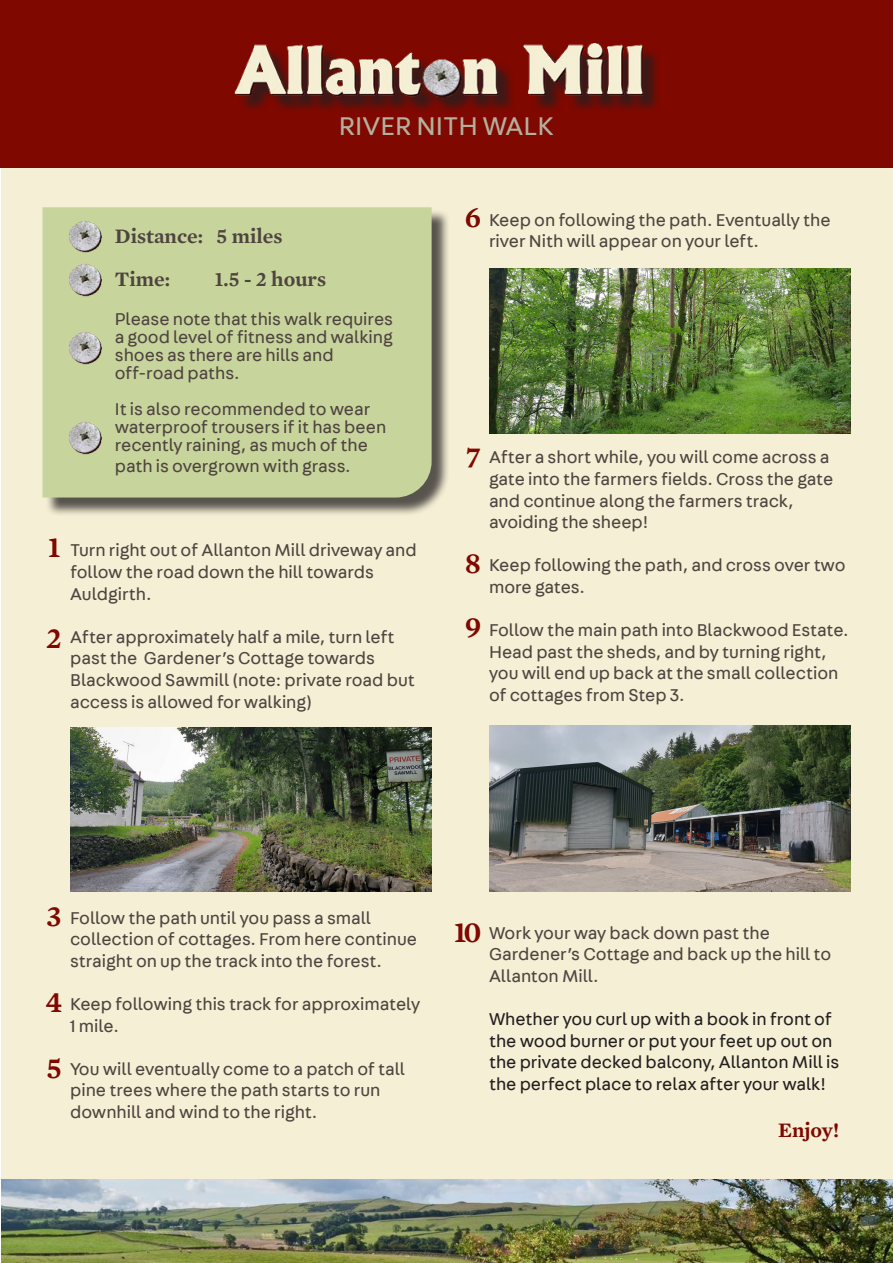
<style>
.page{position:relative;width:893px;height:1263px;background:#fff}
.page>*{position:absolute;margin:0;border:0;box-sizing:border-box;transform-origin:0 0}
.t1{font:600 30px "Mercury Text G2";color:#7f0800}
.t2{font:27px "Fabriga";color:#b4af9e}
.t3{font:600 21px "Mercury Text G2";color:#4f4440}
.t4{font:600 21px "Mercury Text G2";color:#7f0800}
.t5{font:18px/21.6px "Fabriga";color:#4f4440}
.t6{font:18px/21.6px "Fabriga";color:#231f20}
</style>
<div class="page">
<div style="left:1px;top:0;width:892px;height:1263px;background:#f5efd5"></div>
<div style="left:0;top:0;width:893px;height:168px;background:#7f0800"></div>
<img style="left:234px;top:43px;width:423px;height:68px">
<img style="left:1px;top:1179px;width:892px;height:84px">
<div style="left:45px;top:210px;width:405px;height:306px;background:#231f20;opacity:.75"></div>
<div style="left:43px;top:207px;width:389px;height:290px;background:#c7d49b"></div>
<img style="left:66px;top:219px;width:40px;height:39px">
<img style="left:66px;top:262px;width:39px;height:39px">
<img style="left:66px;top:331px;width:40px;height:39px">
<img style="left:66px;top:420px;width:40px;height:39px">
<img style="left:70px;top:727px;width:362px;height:165px">
<img style="left:489px;top:269px;width:361px;height:164px">
<img style="left:489px;top:725px;width:361px;height:167px">
<p class="t2" style="left:339px;top:109px;width:217px">RIVER NITH WALK</p>
<p class="t3" style="left:115px;top:223px;width:169px">Distance: 5 miles</p>
<p class="t3" style="left:115px;top:266px;width:57px">Time:</p>
<p class="t3" style="left:215px;top:266px;width:113px">1.5 - 2 hours</p>
<p class="t5" style="left:115px;top:310px;width:280px;line-height:18px;text-align:justify">Please note that this walk requires a good level of fitness and walking shoes as there are hills and</p>
<p class="t5" style="left:115px;top:362px;width:126px">off-road paths.</p>
<p class="t5" style="left:115px;top:400px;width:273px;line-height:18px">It is also recommended to wear waterproof trousers if it has been recently raining, as much of the</p>
<p class="t5" style="left:115px;top:455px;width:237px">path is overgrown with grass.</p>
<p class="t1" style="left:48px;top:529px;width:14px">1</p>
<p class="t1" style="left:47px;top:620px;width:17px">2</p>
<p class="t5" style="left:70px;top:539px;width:348px">Turn right out of Allanton Mill driveway and follow the road down the hill towards</p>
<p class="t5" style="left:70px;top:582px;width:83px">Auldgirth.</p>
<p class="t5" style="left:70px;top:625px;width:326px">After approximately half a mile, turn left past the Gardener’s Cottage towards</p>
<p class="t5" style="left:70px;top:668px;width:346px">Blackwood Sawmill (note: private road but access is allowed for walking)</p>
<p class="t1" style="left:465px;top:199px;width:18px">6</p>
<p class="t5" style="left:489px;top:208px;width:343px">Keep on following the path. Eventually the river Nith will appear on your left.</p>
<p class="t1" style="left:466px;top:438px;width:16px">7</p>
<p class="t1" style="left:465px;top:545px;width:18px">8</p>
<p class="t1" style="left:465px;top:608px;width:18px">9</p>
<p class="t5" style="left:489px;top:446px;width:346px">After a short while, you will come across a gate into the farmers fields. Cross the gate and continue along the farmers track,</p>
<p class="t5" style="left:489px;top:511px;width:161px">avoiding the sheep!</p>
<p class="t5" style="left:489px;top:554px;width:358px">Keep following the path, and cross over two more gates.</p>
<p class="t5" style="left:489px;top:619px;width:361px">Follow the main path into Blackwood Estate.<br>Head past the sheds, and by turning right, you will end up back at the small collection of cottages from Step 3.</p>
<p class="t1" style="left:47px;top:898px;width:17px">3</p>
<p class="t1" style="left:46px;top:983px;width:19px">4</p>
<p class="t1" style="left:46px;top:1050px;width:17px">5</p>
<p class="t5" style="left:70px;top:906px;width:303px">Follow the path until you pass a small</p>
<p class="t5" style="left:70px;top:928px;width:348px">collection of cottages. From here continue straight on up the track into the forest.</p>
<p class="t5" style="left:70px;top:992px;width:351px">Keep following this track for approximately<br>1 mile.</p>
<p class="t5" style="left:70px;top:1057px;width:337px">You will eventually come to a patch of tall pine trees where the path starts to run downhill and wind to the right.</p>
<p class="t1" style="left:454px;top:913px;width:29px">10</p>
<p class="t5" style="left:489px;top:921px;width:282px">Work your way back down past the</p>
<p class="t5" style="left:489px;top:943px;width:344px">Gardener’s Cottage and back up the hill to<br>Allanton Mill.</p>
<p class="t6" style="left:489px;top:1007px;width:352px">Whether you curl up with a book in front of the wood burner or put your feet up out on the private decked balcony, Allanton Mill is the perfect place to relax after your walk!</p>
<p class="t4" style="left:778px;top:1117px;width:63px">Enjoy!</p>
</div>
